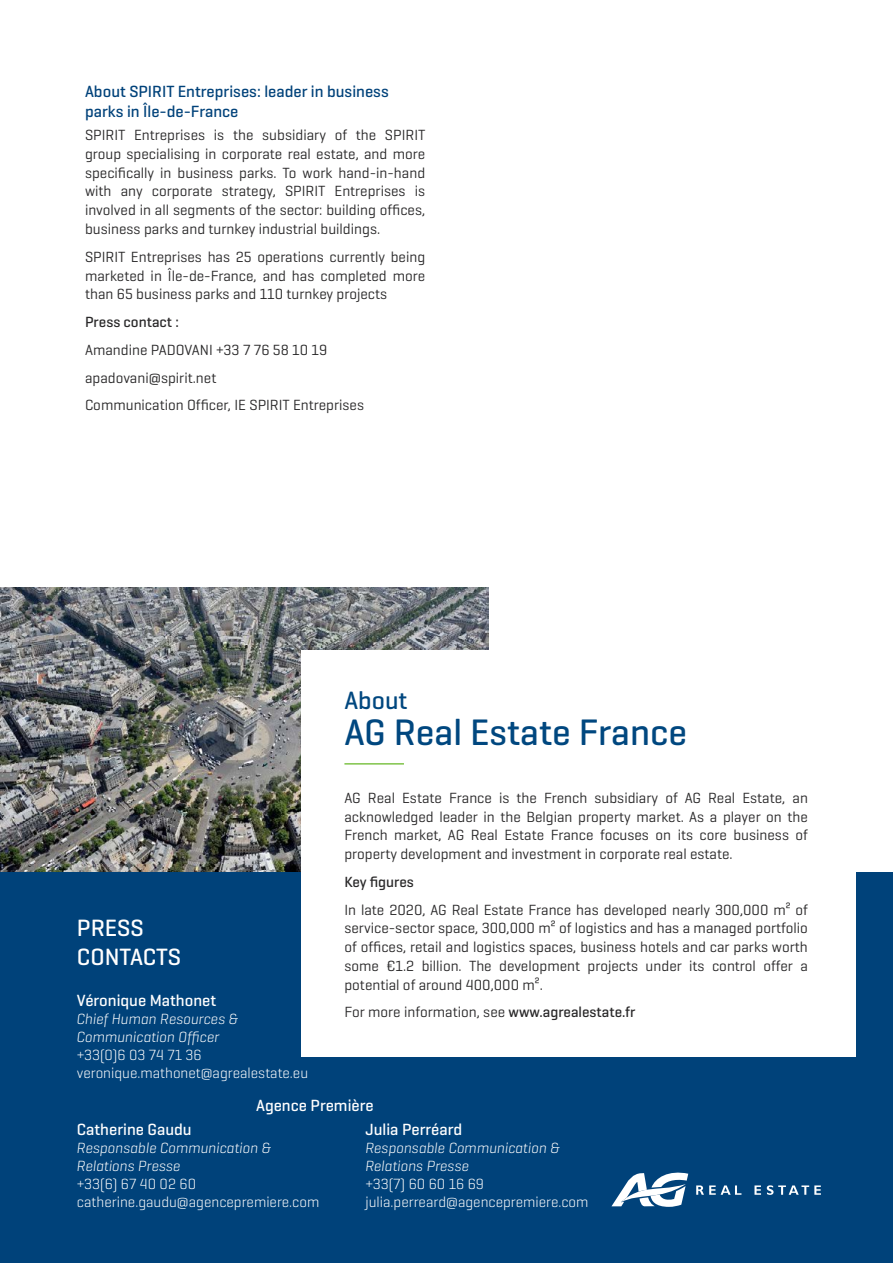
<style>
.page{position:relative;width:893px;height:1263px;background:#fff}
.page>*{position:absolute;margin:0;border:0;box-sizing:border-box;transform-origin:0 0}
.t1{font:500 37.5px "AG Geogrotesque";color:#00477f}
.t2{font:500 25.5px "AG Geogrotesque";color:#00477f}
.t3{font:500 24px/28.8px "AG Geogrotesque";color:#fff}
.t4{font:500 16.5px/19.8px "AG Geogrotesque";color:#00427a}
.t5{font:500 16.5px "AG Geogrotesque";color:#fff}
.t6{font:15px/18.8px "AG Geogrotesque";color:#292829;text-align:justify}
.t7{font:300 15px/18px "AG Geogrotesque";color:#fff}
.t8{font:italic 300 15px/18px "AG Geogrotesque";color:#fff}
.t9{font:500 15px "AG Geogrotesque";color:#292829}
.s1{font-weight:500}
</style>
<div class="page">
<img style="left:0;top:588px;width:488px;height:285px">
<div style="left:0;top:873px;width:893px;height:390px;background:#00427a"></div>
<div style="left:301px;top:650px;width:554px;height:407px;background:#fff"></div>
<hr style="left:344px;top:763px;width:60px;height:2px;background:#7fc349">
<svg style="left:611px;top:1172px;width:77px;height:35px"></svg>
<svg style="left:754px;top:1185px;width:7px;height:10px"></svg>
<svg style="left:696px;top:1185px;width:45px;height:10px"></svg>
<svg style="left:767px;top:1185px;width:54px;height:10px"></svg>
<p class="t4" style="left:85px;top:82px;width:305px">About SPIRIT Entreprises: leader in business parks in Île-de-France</p>
<p class="t6" style="left:85px;top:125px;width:342px">SPIRIT Entreprises is the subsidiary of the SPIRIT group specialising in corporate real estate, and more specifically in business parks. To work hand-in-hand with any corporate strategy, SPIRIT Entreprises is involved in all segments of the sector: building offices, business parks and turnkey industrial buildings.</p>
<p class="t6" style="left:85px;top:247px;width:342px">SPIRIT Entreprises has 25 operations currently being marketed in Île-de-France, and has completed more than 65 business parks and 110 turnkey projects</p>
<p class="t9" style="left:85px;top:313px;width:95px">Press contact :</p>
<p class="t6" style="left:85px;top:335px;width:281px;line-height:27.8px;text-align:left">Amandine PADOVANI +33 7 76 58 10 19 apadovani@spirit.net<br>Communication Officer, IE SPIRIT Entreprises</p>
<h3 class="t3" style="left:77px;top:913px;width:106px">PRESS<br>CONTACTS</h3>
<p class="t5" style="left:77px;top:990px;width:141px">Véronique Mathonet</p>
<p class="t8" style="left:77px;top:1009px;width:163px">Chief Human Resources &amp;<br>Communication Officer</p>
<p class="t7" style="left:77px;top:1045px;width:233px">+33(0)6 03 74 71 36 veronique.mathonet@agrealestate.eu</p>
<h2 class="t2" style="left:344px;top:684px;width:65px">About</h2>
<h1 class="t1" style="left:344px;top:709px;width:344px">AG Real Estate France</h1>
<p class="t6" style="left:344px;top:788px;width:465px">AG Real Estate France is the French subsidiary of AG Real Estate, an acknowledged leader in the Belgian property market. As a player on the French market, AG Real Estate France focuses on its core business of property development and investment in corporate real estate.</p>
<p class="t9" style="left:344px;top:872px;width:71px">Key figures</p>
<p class="t6" style="left:344px;top:900px;width:465px">In late 2020, AG Real Estate France has developed nearly 300,000 m² of service-sector space, 300,000 m² of logistics and has a managed portfolio of offices, retail and logistics spaces, business hotels and car parks worth some €1.2 billion. The development projects under its control offer a potential of around 400,000 m².</p>
<p class="t6" style="left:344px;top:1002px;width:293px">For more information, see <span class="s1">www.agrealestate.fr</span></p>
<p class="t5" style="left:256px;top:1095px;width:119px">Agence Première</p>
<p class="t5" style="left:77px;top:1119px;width:116px">Catherine Gaudu</p>
<p class="t8" style="left:77px;top:1138px;width:196px">Responsable Communication &amp;<br>Relations Presse</p>
<p class="t7" style="left:77px;top:1174px;width:244px">+33(6) 67 40 02 60 catherine.gaudu@agencepremiere.com</p>
<p class="t5" style="left:365px;top:1119px;width:98px">Julia Perréard</p>
<p class="t8" style="left:365px;top:1138px;width:196px">Responsable Communication &amp;<br>Relations Presse</p>
<p class="t7" style="left:365px;top:1174px;width:225px">+33(7) 60 60 16 69 julia.perreard@agencepremiere.com</p>
</div>
